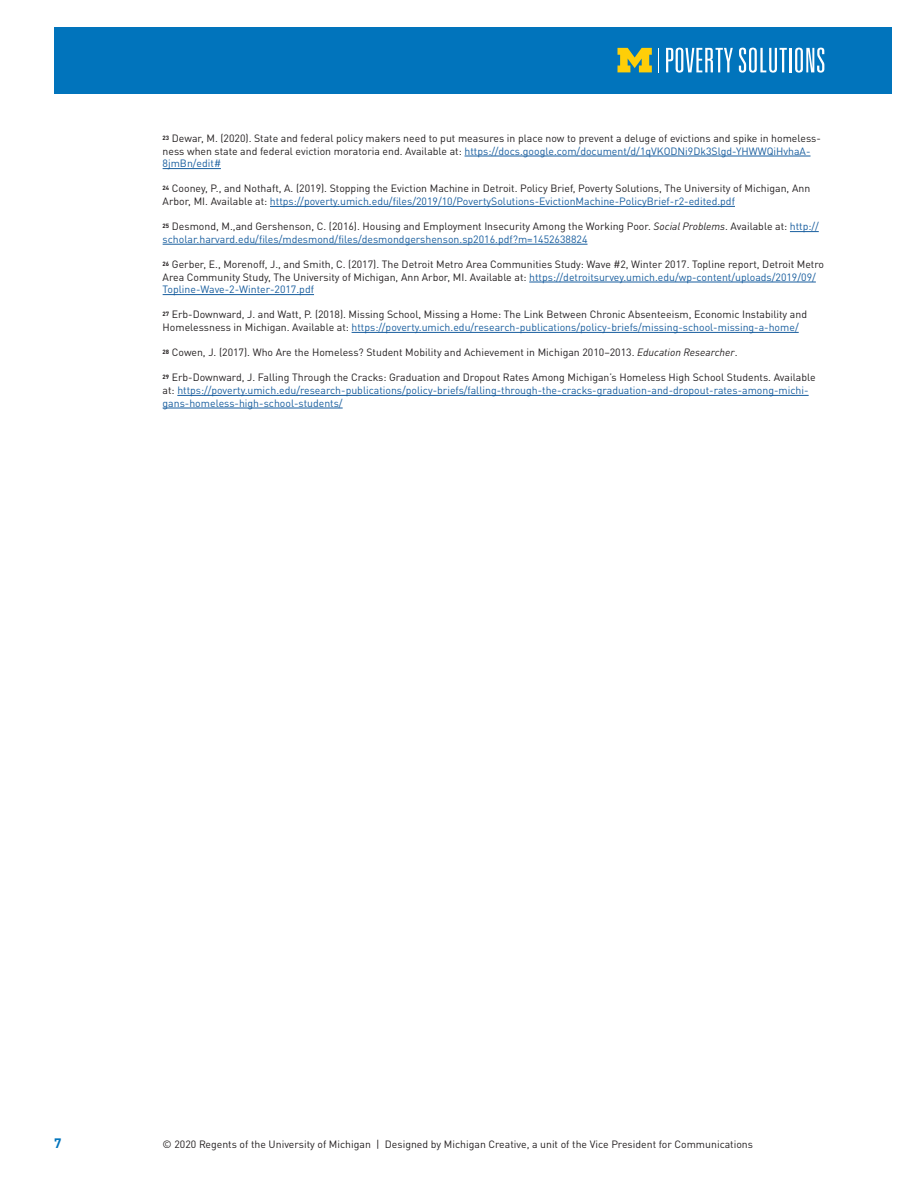
<style>
.page{position:relative;width:918px;height:1188px;background:#fff}
.page>*{position:absolute;margin:0;border:0;box-sizing:border-box;transform-origin:0 0}
.t1{font:700 13.5px "DINOT";color:#0174bc}
.t2{font:10.5px/12.6px "DINOT";color:#231f20}
.t3{font:10.5px/12.6px "DINOT";color:#175d9e}
.s1{color:#175d9e}
.s2{font-style:italic}
.s3{color:#231f20}
</style>
<div class="page">
<div style="left:55px;top:27px;width:837px;height:66px;background:#0174bc"></div>
<svg style="left:618px;top:48px;width:34px;height:24px"></svg>
<svg style="left:666px;top:48px;width:67px;height:25px"></svg>
<svg style="left:739px;top:48px;width:48px;height:25px"></svg>
<hr style="left:789px;top:48px;width:3px;height:24px;background:#fff">
<svg style="left:795px;top:48px;width:29px;height:25px"></svg>
<hr style="left:465px;top:156px;width:346px;height:1px;background:#175d9e">
<hr style="left:163px;top:168px;width:58px;height:1px;background:#175d9e">
<hr style="left:270px;top:206px;width:465px;height:1px;background:#175d9e">
<svg style="left:790px;top:231px;width:29px;height:1px"></svg>
<hr style="left:163px;top:244px;width:425px;height:1px;background:#175d9e">
<hr style="left:529px;top:282px;width:287px;height:1px;background:#175d9e">
<hr style="left:163px;top:294px;width:151px;height:1px;background:#175d9e">
<hr style="left:352px;top:332px;width:447px;height:1px;background:#175d9e">
<hr style="left:177px;top:395px;width:632px;height:1px;background:#175d9e">
<hr style="left:163px;top:408px;width:180px;height:1px;background:#175d9e">
<p class="t2" style="left:163px;top:132px;width:660px"><sup>23</sup> Dewar, M. (2020). State and federal policy makers need to put measures in place now to prevent a deluge of evictions and spike in homeless&shy;ness when state and federal eviction moratoria end. Available at: <span class="s1">https://docs.google.com/document/d/1qVKODNi9Dk3Slgd-YHWWQiHvhaA-<br>8jmBn/edit#</span></p>
<p class="t2" style="left:163px;top:182px;width:649px"><sup>24</sup> Cooney, P., and Nothaft, A. (2019). Stopping the Eviction Machine in Detroit. Policy Brief, Poverty Solutions, The University of Michigan, Ann<br>Arbor, MI. Available at: <span class="s1">https://poverty.umich.edu/files/2019/10/PovertySolutions-EvictionMachine-PolicyBrief-r2-edited.pdf</span></p>
<p class="t2" style="left:163px;top:220px;width:658px"><sup>25</sup> Desmond, M.,and Gershenson, C. (2016). Housing and Employment Insecurity Among the Working Poor. <span class="s2">Social Problems</span>. Available at: <span class="s1">http:// scholar.harvard.edu/files/mdesmond/files/desmondgershenson.sp2016.pdf?m=1452638824</span></p>
<p class="t2" style="left:163px;top:258px;width:663px"><sup>26</sup> Gerber, E., Morenoff, J., and Smith, C. (2017). The Detroit Metro Area Communities Study: Wave #2, Winter 2017. Topline report, Detroit Metro<br>Area Community Study, The University of Michigan, Ann Arbor, MI. Available at: <span class="s1">https://detroitsurvey.umich.edu/wp-content/uploads/2019/09/<br>Topline-Wave-2-Winter-2017.pdf</span></p>
<p class="t2" style="left:163px;top:308px;width:646px"><sup>27</sup> Erb-Downward, J. and Watt, P. (2018). Missing School, Missing a Home: The Link Between Chronic Absenteeism, Economic Instability and<br>Homelessness in Michigan. Available at: <span class="s1">https://poverty.umich.edu/research-publications/policy-briefs/missing-school-missing-a-home/</span></p>
<p class="t2" style="left:163px;top:346px;width:576px"><sup>28</sup> Cowen, J. (2017). Who Are the Homeless? Student Mobility and Achievement in Michigan 2010–2013. <span class="s2">Education Researcher</span>.</p>
<p class="t3" style="left:163px;top:371px;width:655px"><sup>29</sup> <span class="s3">Erb-Downward, J. Falling Through the Cracks: Graduation and Dropout Rates Among Michigan’s Homeless High School Students. Available at:</span> https://poverty.umich.edu/research-publications/policy-briefs/falling-through-the-cracks-graduation-and-dropout-rates-among-michi&shy;gans-homeless-high-school-students/</p>
<p class="t1" style="left:54px;top:1134px;width:9px">7</p>
<p class="t2" style="left:163px;top:1137px;width:592px">© 2020 Regents of the University of Michigan | Designed by Michigan Creative, a unit of the Vice President for Communications</p>
</div>
